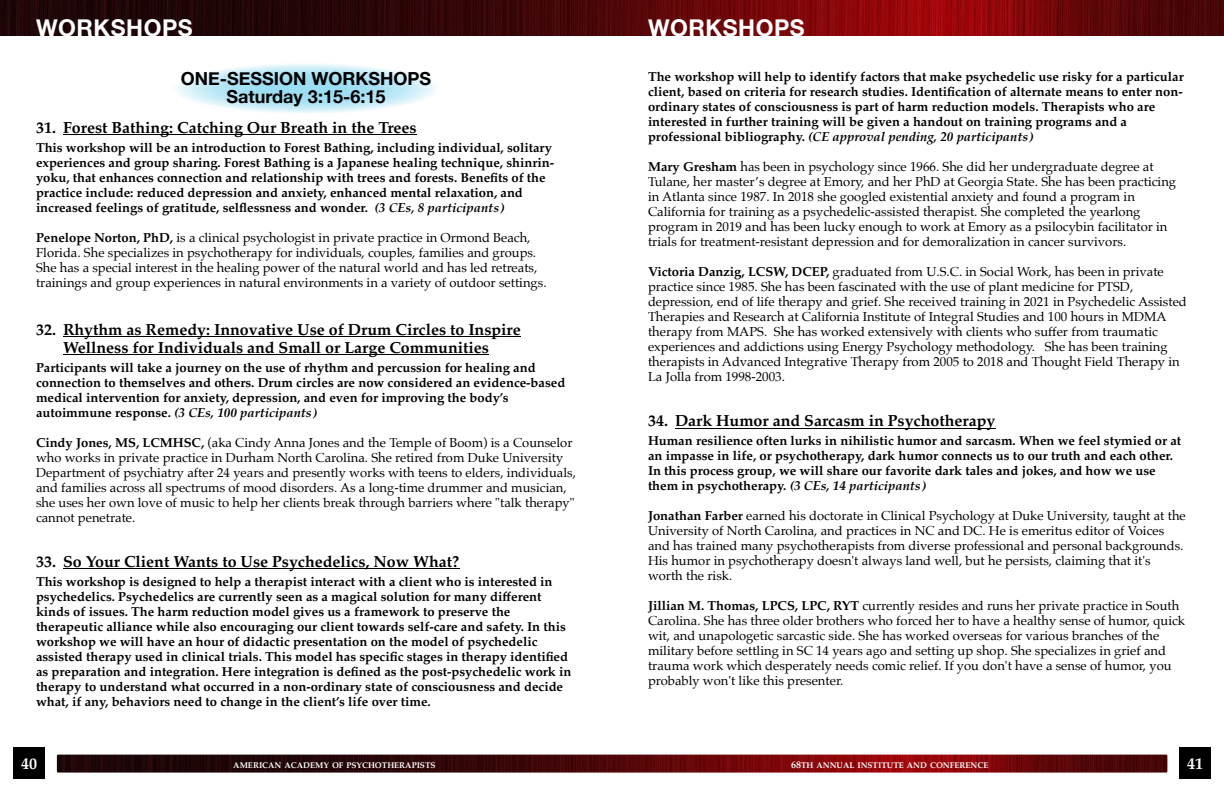
<style>
.page{position:relative;width:1224px;height:792px;background:#fff}
.page>*{position:absolute;margin:0;border:0;box-sizing:border-box;transform-origin:0 0}
.t1{font:700 23.1px "Helvetica Neue";letter-spacing:.025em;color:#fff}
.t2{font:700 18px/18px "Helvetica Neue";color:#000;text-align:center}
.t3{font:700 16px/18px "Palatino";color:#000;text-align:center}
.t4{font:700 16px "Palatino";color:#fff}
.t5{font:13px/15px "Palatino";color:#000}
.t6{font:700 13px/15px "Palatino";color:#000}
.t7{font:700 8.3px "Palatino";color:#fff}
.s1{font-style:italic}
.s2{font-weight:700}
.s3{font-size:10px}
</style>
<div class="page">
<img style="left:57px;top:755px;width:1110px;height:18px">
<div style="left:1179px;top:747px;width:32px;height:32px;background:#000"></div>
<img style="left:0;top:0;width:1224px;height:36px">
<div style="left:13px;top:747px;width:32px;height:32px;background:#000"></div>
<hr style="left:63px;top:135px;width:354px;height:1px;background:#000">
<hr style="left:63px;top:337px;width:458px;height:1px;background:#000">
<hr style="left:63px;top:355px;width:426px;height:1px;background:#000">
<hr style="left:63px;top:569px;width:396px;height:1px;background:#000">
<hr style="left:675px;top:428px;width:320px;height:1px;background:#000">
<h1 class="t1" style="left:36px;top:13px;width:158px">WORKSHOPS</h1>
<h1 class="t1" style="left:648px;top:13px;width:191px">TRAVEL BY CAR</h1>
<h2 class="t2" style="left:181px;top:69px;width:252px">ONE-SESSION WORKSHOPS<br>Saturday 3:15-6:15</h2>
<p class="t3" style="left:36px;top:119px;width:382px">31. Forest Bathing: Catching Our Breath in the Trees</p>
<p class="t6" style="left:36px;top:141px;width:520px">This workshop will be an introduction to Forest Bathing, including individual, solitary experiences and group sharing. Forest Bathing is a Japanese healing technique, shinrin&shy;yoku, that enhances connection and relationship with trees and forests. Benefits of the practice include: reduced depression and anxiety, enhanced mental relaxation, and increased feelings of gratitude, selflessness and wonder. <span class="s1">(3 CEs, 8 participants)</span></p>
<p class="t5" style="left:36px;top:231px;width:512px"><span class="s2">Penelope Norton, PhD,</span> is a clinical psychologist in private practice in Ormond Beach, Florida. She specializes in psychotherapy for individuals, couples, families and groups.<br>She has a special interest in the healing power of the natural world and has led retreats, trainings and group experiences in natural environments in a variety of outdoor settings.</p>
<p class="t3" style="left:36px;top:321px;width:486px">32. Rhythm as Remedy: Innovative Use of Drum Circles to Inspire<br>Wellness for Individuals and Small or Large Communities</p>
<p class="t6" style="left:36px;top:361px;width:531px">Participants will take a journey on the use of rhythm and percussion for healing and connection to themselves and others. Drum circles are now considered an evidence-based medical intervention for anxiety, depression, and even for improving the body’s autoimmune response. <span class="s1">(3 CEs, 100 participants)</span></p>
<p class="t5" style="left:36px;top:436px;width:541px"><span class="s2">Cindy Jones, MS, LCMHSC,</span> (aka Cindy Anna Jones and the Temple of Boom) is a Counselor who works in private practice in Durham North Carolina. She retired from Duke University Department of psychiatry after 24 years and presently works with teens to elders, individuals, and families across all spectrums of mood disorders. As a long-time drummer and musician, she uses her own love of music to help her clients break through barriers where "talk therapy" cannot penetrate.</p>
<p class="t3" style="left:36px;top:553px;width:425px">33. So Your Client Wants to Use Psychedelics, Now What?</p>
<p class="t6" style="left:36px;top:575px;width:537px">This workshop is designed to help a therapist interact with a client who is interested in psychedelics. Psychedelics are currently seen as a magical solution for many different kinds of issues. The harm reduction model gives us a framework to preserve the therapeutic alliance while also encouraging our client towards self-care and safety. In this workshop we will have an hour of didactic presentation on the model of psychedelic assisted therapy used in clinical trials. This model has specific stages in therapy identified as preparation and integration. Here integration is defined as the post-psychedelic work in therapy to understand what occurred in a non-ordinary state of consciousness and decide what, if any, behaviors need to change in the client’s life over time.</p>
<h1 class="t1" style="left:36px;top:13px;width:222px">TRANSPORTATION</h1>
<h1 class="t1" style="left:648px;top:13px;width:158px">WORKSHOPS</h1>
<p class="t6" style="left:648px;top:70px;width:537px">The workshop will help to identify factors that make psychedelic use risky for a particular client, based on criteria for research studies. Identification of alternate means to enter non&shy;ordinary states of consciousness is part of harm reduction models. Therapists who are interested in further training will be given a handout on training programs and a professional bibliography. <span class="s1">(CE approval pending, 20 participants)</span></p>
<p class="t5" style="left:648px;top:160px;width:530px"><span class="s2">Mary Gresham</span> has been in psychology since 1966. She did her undergraduate degree at Tulane, her master’s degree at Emory, and her PhD at Georgia State. She has been practicing in Atlanta since 1987. In 2018 she googled existential anxiety and found a program in California for training as a psychedelic-assisted therapist. She completed the yearlong program in 2019 and has been lucky enough to work at Emory as a psilocybin facilitator in trials for treatment-resistant depression and for demoralization in cancer survivors.</p>
<p class="t5" style="left:648px;top:265px;width:540px"><span class="s2">Victoria Danzig, LCSW, DCEP,</span> graduated from U.S.C. in Social Work, has been in private practice since 1985. She has been fascinated with the use of plant medicine for PTSD, depression, end of life therapy and grief. She received training in 2021 in Psychedelic Assisted Therapies and Research at California Institute of Integral Studies and 100 hours in MDMA therapy from MAPS. She has worked extensively with clients who suffer from traumatic experiences and addictions using Energy Psychology methodology. She has been training therapists in Advanced Integrative Therapy from 2005 to 2018 and Thought Field Therapy in La Jolla from 1998-2003.</p>
<p class="t3" style="left:648px;top:413px;width:349px">34. Dark Humor and Sarcasm in Psychotherapy</p>
<p class="t6" style="left:648px;top:434px;width:535px">Human resilience often lurks in nihilistic humor and sarcasm. When we feel stymied or at an impasse in life, or psychotherapy, dark humor connects us to our truth and each other.<br>In this process group, we will share our favorite dark tales and jokes, and how we use them in psychotherapy. <span class="s1">(3 CEs, 14 participants)</span></p>
<p class="t5" style="left:648px;top:509px;width:539px"><span class="s2">Jonathan Farber</span> earned his doctorate in Clinical Psychology at Duke University, taught at the University of North Carolina, and practices in NC and DC. He is emeritus editor of Voices and has trained many psychotherapists from diverse professional and personal backgrounds.<br>His humor in psychotherapy doesn't always land well, but he persists, claiming that it's worth the risk.</p>
<p class="t5" style="left:648px;top:599px;width:539px"><span class="s2">Jillian M. Thomas, LPCS, LPC, RYT</span> currently resides and runs her private practice in South Carolina. She has three older brothers who forced her to have a healthy sense of humor, quick wit, and unapologetic sarcastic side. She has worked overseas for various branches of the military before settling in SC 14 years ago and setting up shop. She specializes in grief and trauma work which desperately needs comic relief. If you don't have a sense of humor, you probably won't like this presenter.</p>
<p class="t4" style="left:21px;top:756px;width:17px">40</p>
<p class="t7" style="left:233px;top:761px;width:204px">AMERICAN ACADEMY OF PSYCHOTHERAPISTS</p>
<p class="t7" style="left:791px;top:761px;width:199px"><span class="s3">68</span>TH ANNUAL INSTITUTE AND CONFERENCE</p>
<p class="t4" style="left:1187px;top:756px;width:17px">41</p>
</div>
